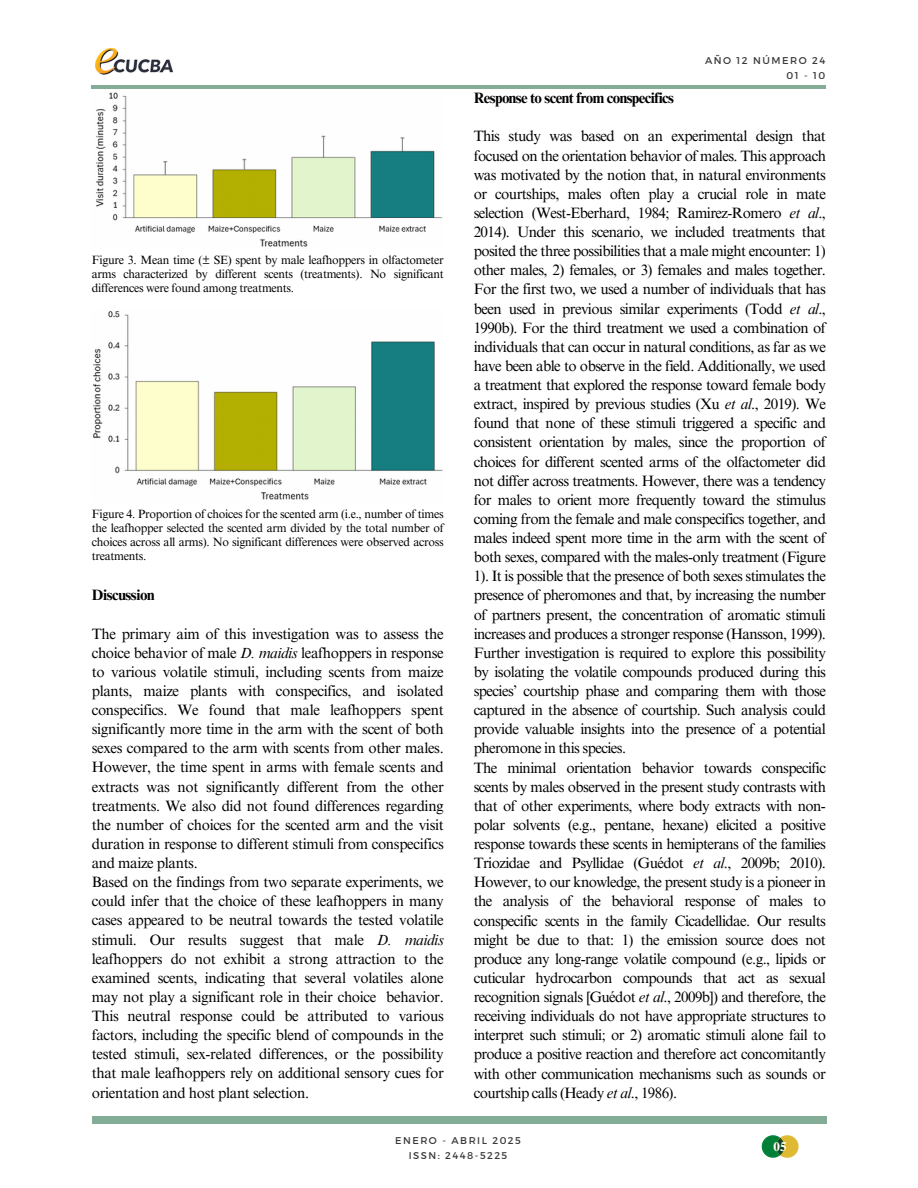
<style>
.page{position:relative;width:918px;height:1188px;background:#fff}
.page>*{position:absolute;margin:0;border:0;box-sizing:border-box;transform-origin:0 0}
.t1{font:15px/19.2px "Times NRMT Pro";letter-spacing:-.04em;color:#000}
.t2{font:700 15px "Times NRMT Pro";letter-spacing:-.04em;color:#000}
.t3{font:700 13.05px "Te X Gyre Termes";color:#fefefe}
.t4{font:12px/14px "Times NRMT Pro";letter-spacing:-.025em;color:#000;text-align:justify}
.t5{font:9.9px "Montserrat";letter-spacing:.15em;color:#3a3a3a}
.s1{font-style:italic}
</style>
<div class="page">
<hr style="left:92px;top:85px;width:734px;height:4px;background:#83ad96">
<div style="left:92px;top:1117px;width:734px;height:6px;background:#83ad96"></div>
<svg style="left:762px;top:1135px;width:37px;height:23px"></svg>
<img style="left:95px;top:47px;width:78px;height:28px">
<img style="left:93px;top:311px;width:350px;height:189px">
<img style="left:96px;top:92px;width:347px;height:155px">
<h2 class="t4" style="left:92px;top:255px;width:353px">Figure 3. Mean time (± SE) spent by male leafhoppers in olfactometer arms characterized by different scents (treatments). No significant differences were found among treatments.</h2>
<p class="t4" style="left:92px;top:508px;width:353px">Figure 4. Proportion of choices for the scented arm (i.e., number of times the leafhopper selected the scented arm divided by the total number of choices across all arms). No significant differences were observed across treatments.</p>
<p class="t2" style="left:92px;top:590px;width:64px">Discussion</p>
<h1 class="t1" style="left:92px;top:626px;width:354px">The primary aim of this investigation was to assess the choice behavior of male <span class="s1">D. maidis</span> leafhoppers in response to various volatile stimuli, including scents from maize plants, maize plants with conspecifics, and isolated conspecifics. We found that male leafhoppers spent significantly more time in the arm with the scent of both sexes compared to the arm with scents from other males.<br>However, the time spent in arms with female scents and extracts was not significantly different from the other treatments. We also did not found differences regarding the number of choices for the scented arm and the visit duration in response to different stimuli from conspecifics and maize plants.<br>Based on the findings from two separate experiments, we could infer that the choice of these leafhoppers in many cases appeared to be neutral towards the tested volatile stimuli. Our results suggest that male <span class="s1">D. maidis </span>leafhoppers do not exhibit a strong attraction to the examined scents, indicating that several volatiles alone may not play a significant role in their choice behavior.<br>This neutral response could be attributed to various factors, including the specific blend of compounds in the tested stimuli, sex-related differences, or the possibility that male leafhoppers rely on additional sensory cues for orientation and host plant selection.</h1>
<h3 class="t5" style="left:705px;top:54px;width:122px">AÑO 12 NÚMERO 24</h3>
<h1 class="t5" style="left:786px;top:69px;width:40px">01 - 10</h1>
<p class="t2" style="left:474px;top:92px;width:202px">Response to scent from conspecifics</p>
<p class="t1" style="left:474px;top:129px;width:354px">This study was based on an experimental design that focused on the orientation behavior of males. This approach was motivated by the notion that, in natural environments or courtships, males often play a crucial role in mate selection (West-Eberhard, 1984; Ramirez-Romero <span class="s1">et al</span>., 2014). Under this scenario, we included treatments that posited the three possibilities that a male might encounter: 1) other males, 2) females, or 3) females and males together.<br>For the first two, we used a number of individuals that has been used in previous similar experiments (Todd <span class="s1">et al</span>., 1990b). For the third treatment we used a combination of individuals that can occur in natural conditions, as far as we have been able to observe in the field. Additionally, we used a treatment that explored the response toward female body extract, inspired by previous studies (Xu <span class="s1">et al</span>., 2019). We found that none of these stimuli triggered a specific and consistent orientation by males, since the proportion of choices for different scented arms of the olfactometer did not differ across treatments. However, there was a tendency for males to orient more frequently toward the stimulus coming from the female and male conspecifics together, and males indeed spent more time in the arm with the scent of both sexes, compared with the males-only treatment (Figure 1). It is possible that the presence of both sexes stimulates the presence of pheromones and that, by increasing the number of partners present, the concentration of aromatic stimuli increases and produces a stronger response (Hansson, 1999).<br>Further investigation is required to explore this possibility by isolating the volatile compounds produced during this species’ courtship phase and comparing them with those captured in the absence of courtship. Such analysis could provide valuable insights into the presence of a potential pheromone in this species.<br>The minimal orientation behavior towards conspecific scents by males observed in the present study contrasts with that of other experiments, where body extracts with non&shy;polar solvents (e.g., pentane, hexane) elicited a positive response towards these scents in hemipterans of the families Triozidae and Psyllidae (Guédot <span class="s1">et al</span>., 2009b; 2010).<br>However, to our knowledge, the present study is a pioneer in the analysis of the behavioral response of males to conspecific scents in the family Cicadellidae. Our results might be due to that: 1) the emission source does not produce any long-range volatile compound (e.g., lipids or cuticular hydrocarbon compounds that act as sexual recognition signals [Guédot <span class="s1">et al</span>., 2009b]) and therefore, the receiving individuals do not have appropriate structures to interpret such stimuli; or 2) aromatic stimuli alone fail to produce a positive reaction and therefore act concomitantly with other communication mechanisms such as sounds or courtship calls (Heady <span class="s1">et al</span>., 1986).</p>
<h3 class="t5" style="left:395px;top:1134px;width:127px">ENERO - ABRIL 2025</h3>
<p class="t5" style="left:409px;top:1149px;width:100px">ISSN: 2448-5225</p>
<p class="t3" style="left:774px;top:1137px;width:15px">05</p>
</div>
